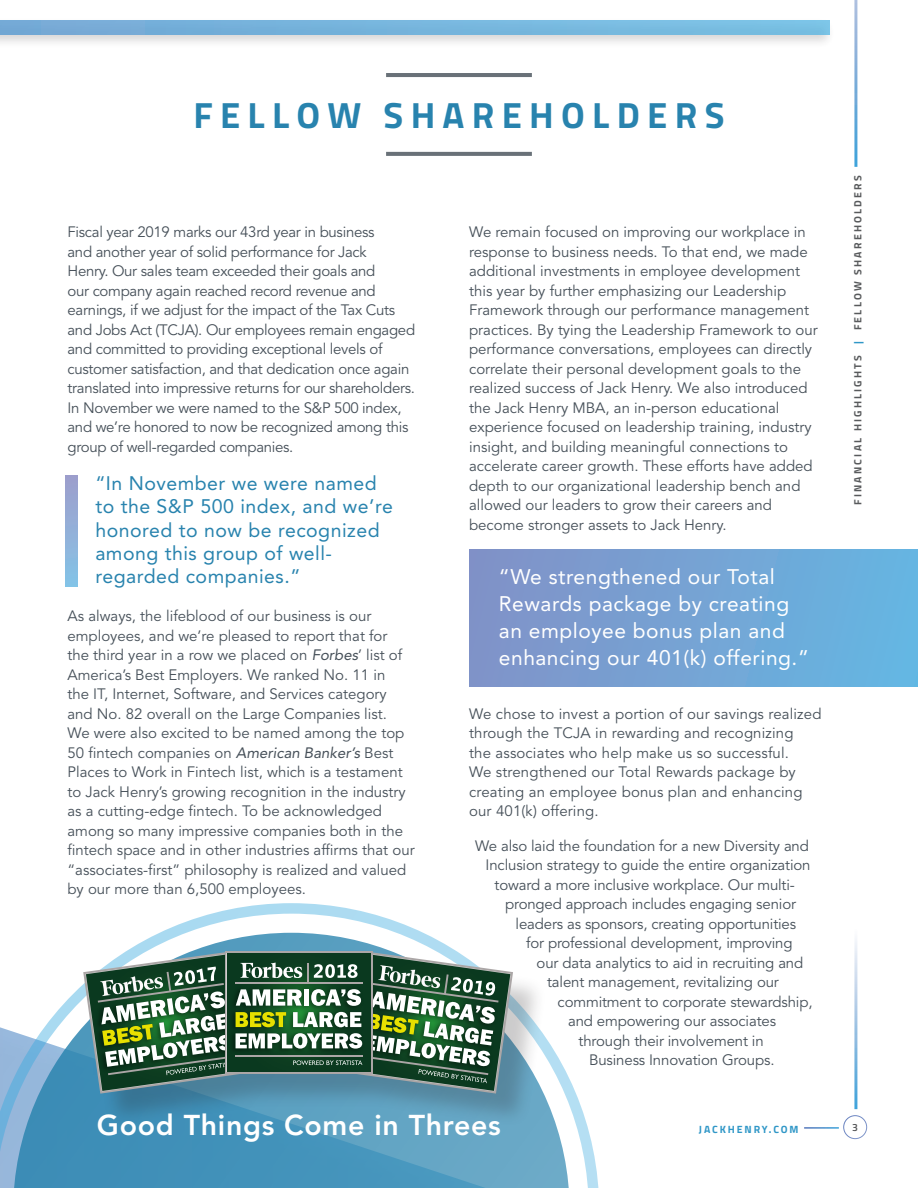
<style>
.page{position:relative;width:918px;height:1188px;background:#fff}
.page>*{position:absolute;margin:0;border:0;box-sizing:border-box;transform-origin:0 0}
.t1{font:700 36.45px "Titillium Web";letter-spacing:.2em;color:#2883ae}
.t2{font:800 28.5px "Avenir LT Std";letter-spacing:.025em;color:#fff}
.t3{font:21px/27px "Avenir LT Std";letter-spacing:.025em;color:#fff}
.t4{font:19.5px/23.4px "Avenir LT Std";letter-spacing:.025em;color:#2883ae}
.t5{font:15px/19.5px "Avenir LT Std";color:#465059}
.t6{font:15px/19.5px "Avenir LT Std";letter-spacing:-.02em;color:#465059}
.t7{font:700 10.5px "Titillium Web";letter-spacing:.21em;color:#585a5c}
.t8{font:700 10.5px "Titillium Web";letter-spacing:.18em;color:#3097c7}
.t9{font:600 10.5px "Titillium Web";color:#57585a}
.s1{font-style:italic}
.s2{color:#3097c7}
</style>
<div class="page">
<div style="left:843px;top:1115px;width:24px;height:24px;border:1px solid #5774b9;border-radius:50%"></div>
<div style="left:0;top:17px;width:835px;height:32px;background:#231f20;opacity:.23"></div>
<svg style="left:0;top:21px;width:829px;height:13px;background:#76b4dc"></svg>
<svg style="left:386px;top:152px;width:146px;height:4px"></svg>
<hr style="left:386px;top:73px;width:146px;height:4px;background:#697178">
<svg style="left:0;top:903px;width:599px;height:285px"></svg>
<svg style="left:13px;top:933px;width:557px;height:255px"></svg>
<div style="left:88px;top:955px;width:458px;height:172px;background:#231f20;opacity:.23"></div>
<svg style="left:83px;top:952px;width:430px;height:142px"></svg>
<svg style="left:66px;top:475px;width:11px;height:111px"></svg>
<div style="left:469px;top:550px;width:449px;height:137px;background:linear-gradient(to right,#8291c7,#65b6e2)"></div>
<p class="t1" style="left:193px;top:87px;width:533px">FELLOW SHAREHOLDERS</p>
<p class="t6" style="left:68px;top:223px;width:349px">Fiscal year 2019 marks our 43rd year in business<br>and another year of solid performance for Jack<br>Henry. Our sales team exceeded their goals and<br>our company again reached record revenue and earnings, if we adjust for the impact of the Tax Cuts and Jobs Act (TCJA). Our employees remain engaged and committed to providing exceptional levels of customer satisfaction, and that dedication once again translated into impressive returns for our shareholders.<br>In November we were named to the S&amp;P 500 index, and we’re honored to now be recognized among this group of well-regarded companies.</p>
<p class="t4" style="left:95px;top:471px;width:299px">“In November we were named to the S&amp;P 500 index, and we’re honored to now be recognized among this group of well&shy;regarded companies.”</p>
<p class="t5" style="left:68px;top:607px;width:349px">As always, the lifeblood of our business is our employees, and we’re pleased to report that for<br>the third year in a row we placed on <span class="s1">Forbes</span>’ list of America’s Best Employers. We ranked No. 11 in<br>the IT, Internet, Software, and Services category and No. 82 overall on the Large Companies list.<br>We were also excited to be named among the top 50 fintech companies on <span class="s1">American Banker’s</span> Best Places to Work in Fintech list, which is a testament to Jack Henry’s growing recognition in the industry as a cutting-edge fintech. To be acknowledged among so many impressive companies both in the fintech space and in other industries affirms that our “associates-first” philosophy is realized and valued by our more than 6,500 employees.</p>
<p class="t5" style="left:469px;top:223px;width:350px">We remain focused on improving our workplace in response to business needs. To that end, we made additional investments in employee development this year by further emphasizing our Leadership Framework through our performance management practices. By tying the Leadership Framework to our performance conversations, employees can directly correlate their personal development goals to the realized success of Jack Henry. We also introduced the Jack Henry MBA, an in-person educational experience focused on leadership training, industry insight, and building meaningful connections to accelerate career growth. These efforts have added depth to our organizational leadership bench and allowed our leaders to grow their careers and become stronger assets to Jack Henry.</p>
<p class="t3" style="left:499px;top:564px;width:311px">“We strengthened our Total<br>Rewards package by creating an employee bonus plan and enhancing our 401(k) offering.”</p>
<p class="t5" style="left:469px;top:704px;width:354px">We chose to invest a portion of our savings realized through the TCJA in rewarding and recognizing<br>the associates who help make us so successful.<br>We strengthened our Total Rewards package by creating an employee bonus plan and enhancing our 401(k) offering.</p>
<p class="t5" style="left:475px;top:836px;width:335px">We also laid the foundation for a new Diversity and</p>
<p class="t5" style="left:486px;top:856px;width:327px">Inclusion strategy to guide the entire organization</p>
<p class="t5" style="left:495px;top:875px;width:302px">toward a more inclusive workplace. Our multi-</p>
<p class="t5" style="left:505px;top:895px;width:292px">pronged approach includes engaging senior</p>
<p class="t5" style="left:516px;top:914px;width:282px">leaders as sponsors, creating opportunities</p>
<p class="t5" style="left:526px;top:934px;width:268px">for professional development, improving</p>
<p class="t5" style="left:537px;top:953px;width:268px">our data analytics to aid in recruiting and</p>
<p class="t5" style="left:547px;top:973px;width:233px">talent management, revitalizing our</p>
<p class="t5" style="left:558px;top:992px;width:256px">commitment to corporate stewardship,</p>
<p class="t5" style="left:568px;top:1012px;width:210px">and empowering our associates</p>
<p class="t5" style="left:579px;top:1031px;width:187px">through their involvement in</p>
<p class="t5" style="left:589px;top:1051px;width:187px">Business Innovation Groups.</p>
<p class="t7" style="left:850px;top:505px;width:331px;rotate:-90deg">FINANCIAL HIGHLIGHTS <span class="s2">|</span> FELLOW SHAREHOLDERS</p>
<p class="t2" style="left:97px;top:1108px;width:406px">Good Things Come in Threes</p>
<p class="t8" style="left:699px;top:1121px;width:101px">JACKHENRY.COM</p>
<p class="t9" style="left:852px;top:1119px;width:7px">3</p>
</div>
